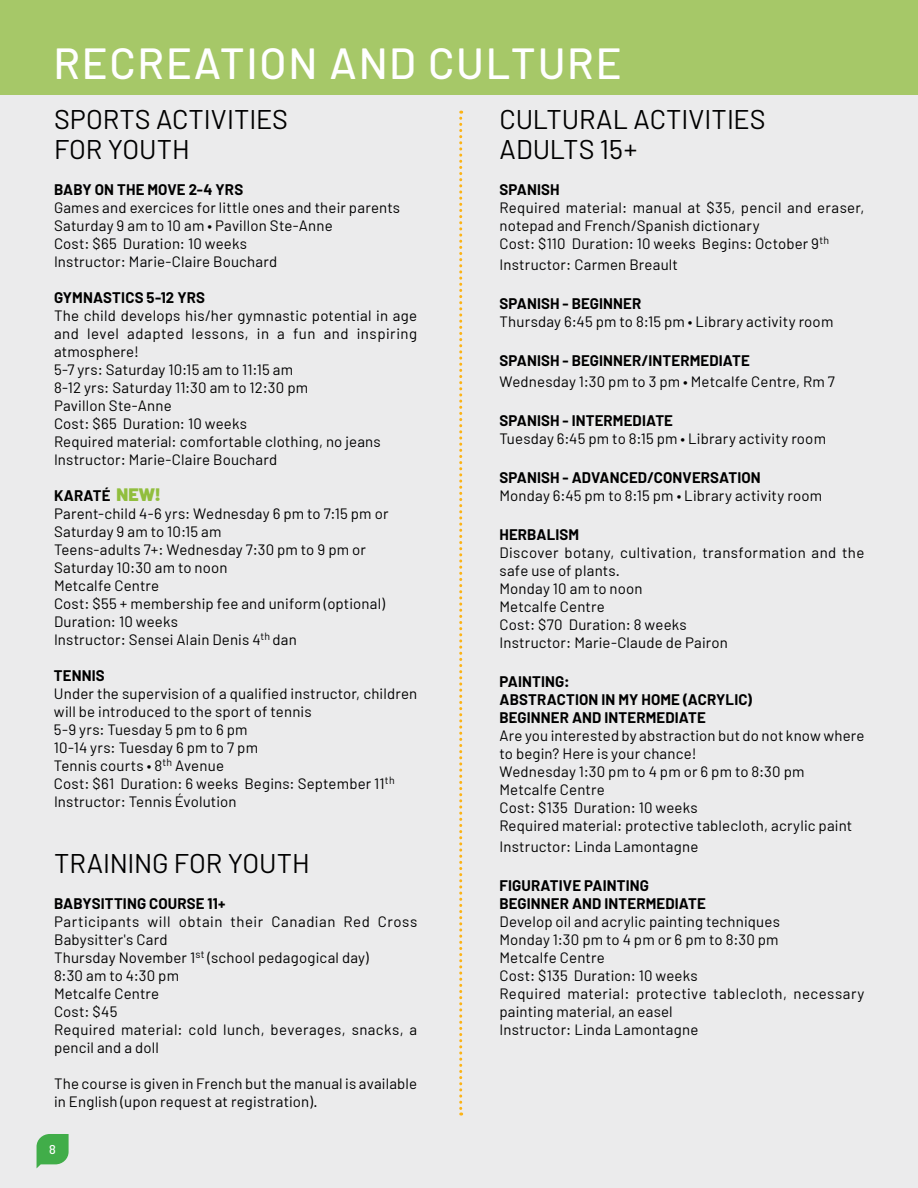
<style>
.page{position:relative;width:918px;height:1188px;background:#ebebec}
.page>*{position:absolute;margin:0;border:0;box-sizing:border-box;transform-origin:0 0}
.t1{font:500 43.5px "Barlow";letter-spacing:.04em;color:#fff}
.t2{font:27px/30px "Barlow";color:#000}
.t3{font:15px/18px "Barlow";letter-spacing:.015em;color:#000}
.t4{font:700 15px/18px "Barlow";letter-spacing:.01em;color:#000}
.t5{font:500 12.75px "Barlow";color:#fff}
.s1{font-weight:700}
.s2{font-weight:900;font-size:18px;color:#91be3e}
</style>
<div class="page">
<svg style="left:37px;top:1134px;width:32px;height:34px"></svg>
<svg style="left:459px;top:111px;width:3px;height:1005px"></svg>
<div style="left:0;top:0;width:918px;height:95px;background:#a6c868"></div>
<h1 class="t1" style="left:53px;top:36px;width:570px">RECREATION AND CULTURE</h1>
<h2 class="t2" style="left:54px;top:104px;width:236px">SPORTS ACTIVITIES<br>FOR YOUTH</h2>
<p class="t4" style="left:54px;top:181px;width:191px">BABY ON THE MOVE 2-4 YRS</p>
<p class="t3" style="left:54px;top:198px;width:348px">Games and exercices for little ones and their parents Saturday 9 am to 10 am • Pavillon Ste-Anne<br>Cost: $65 Duration: 10 weeks<br>Instructor: Marie-Claire Bouchard</p>
<p class="t4" style="left:54px;top:289px;width:153px">GYMNASTICS 5-12 YRS</p>
<p class="t3" style="left:54px;top:306px;width:365px">The child develops his/her gymnastic potential in age and level adapted lessons, in a fun and inspiring atmosphere!<br>5-7 yrs: Saturday 10:15 am to 11:15 am<br>8-12 yrs: Saturday 11:30 am to 12:30 pm<br>Pavillon Ste-Anne<br>Cost: $65 Duration: 10 weeks<br>Required material: comfortable clothing, no jeans Instructor: Marie-Claire Bouchard</p>
<p class="t3" style="left:54px;top:486px;width:336px"><span class="s1">KARATÉ</span> <span class="s2">NEW!<br></span>Parent-child 4-6 yrs: Wednesday 6 pm to 7:15 pm or<br>Saturday 9 am to 10:15 am<br>Teens-adults 7+: Wednesday 7:30 pm to 9 pm or<br>Saturday 10:30 am to noon<br>Metcalfe Centre<br>Cost: $55 + membership fee and uniform (optional)<br>Duration: 10 weeks<br>Instructor: Sensei Alain Denis 4<sup>th</sup> dan</p>
<p class="t4" style="left:54px;top:667px;width:52px">TENNIS</p>
<p class="t3" style="left:54px;top:684px;width:365px">Under the supervision of a qualified instructor, children will be introduced to the sport of tennis<br>5-9 yrs: Tuesday 5 pm to 6 pm<br>10-14 yrs: Tuesday 6 pm to 7 pm<br>Tennis courts • 8<sup>th</sup> Avenue<br>Cost: $61 Duration: 6 weeks Begins: September 11<sup>th </sup>Instructor: Tennis Évolution</p>
<h2 class="t2" style="left:54px;top:848px;width:257px">TRAINING FOR YOUTH</h2>
<p class="t4" style="left:54px;top:895px;width:173px">BABYSITTING COURSE 11+</p>
<p class="t3" style="left:54px;top:912px;width:365px">Participants will obtain their Canadian Red Cross<br>Babysitter's Card<br>Thursday November 1<sup>st</sup> (school pedagogical day)<br>8:30 am to 4:30 pm<br>Metcalfe Centre<br>Cost: $45<br>Required material: cold lunch, beverages, snacks, a pencil and a doll</p>
<p class="t3" style="left:54px;top:1074px;width:365px">The course is given in French but the manual is available in English (upon request at registration).</p>
<p class="t5" style="left:49px;top:1141px;width:8px">8</p>
<h2 class="t2" style="left:500px;top:103px;width:268px">CULTURAL ACTIVITIES<br>ADULTS 15+</h2>
<p class="t4" style="left:500px;top:180px;width:62px">SPANISH</p>
<p class="t3" style="left:500px;top:198px;width:366px">Required material: manual at $35, pencil and eraser, notepad and French/Spanish dictionary<br>Cost: $110 Duration: 10 weeks Begins: October 9<sup>th</sup></p>
<p class="t3" style="left:500px;top:255px;width:180px">Instructor: Carmen Breault</p>
<p class="t4" style="left:500px;top:294px;width:143px">SPANISH - BEGINNER</p>
<p class="t3" style="left:500px;top:312px;width:335px">Thursday 6:45 pm to 8:15 pm • Library activity room</p>
<p class="t4" style="left:500px;top:351px;width:252px">SPANISH - BEGINNER/INTERMEDIATE</p>
<p class="t3" style="left:500px;top:372px;width:337px">Wednesday 1:30 pm to 3 pm • Metcalfe Centre, Rm 7</p>
<p class="t4" style="left:500px;top:411px;width:175px">SPANISH - INTERMEDIATE</p>
<p class="t3" style="left:500px;top:429px;width:328px">Tuesday 6:45 pm to 8:15 pm • Library activity room</p>
<p class="t4" style="left:500px;top:468px;width:263px">SPANISH - ADVANCED/CONVERSATION</p>
<p class="t3" style="left:500px;top:486px;width:324px">Monday 6:45 pm to 8:15 pm • Library activity room</p>
<p class="t4" style="left:500px;top:525px;width:81px">HERBALISM</p>
<p class="t3" style="left:500px;top:543px;width:366px">Discover botany, cultivation, transformation and the safe use of plants.<br>Monday 10 am to noon<br>Metcalfe Centre<br>Cost: $70 Duration: 8 weeks<br>Instructor: Marie-Claude de Pairon</p>
<p class="t4" style="left:500px;top:672px;width:254px">PAINTING:<br>ABSTRACTION IN MY HOME (ACRYLIC)<br>BEGINNER AND INTERMEDIATE</p>
<p class="t3" style="left:500px;top:726px;width:367px">Are you interested by abstraction but do not know where to begin? Here is your chance!<br>Wednesday 1:30 pm to 4 pm or 6 pm to 8:30 pm Metcalfe Centre<br>Cost: $135 Duration: 10 weeks<br>Required material: protective tablecloth, acrylic paint</p>
<p class="t3" style="left:500px;top:837px;width:200px">Instructor: Linda Lamontagne</p>
<p class="t4" style="left:500px;top:876px;width:208px">FIGURATIVE PAINTING<br>BEGINNER AND INTERMEDIATE</p>
<p class="t3" style="left:500px;top:912px;width:366px">Develop oil and acrylic painting techniques<br>Monday 1:30 pm to 4 pm or 6 pm to 8:30 pm<br>Metcalfe Centre<br>Cost: $135 Duration: 10 weeks<br>Required material: protective tablecloth, necessary painting material, an easel<br>Instructor: Linda Lamontagne</p>
</div>
